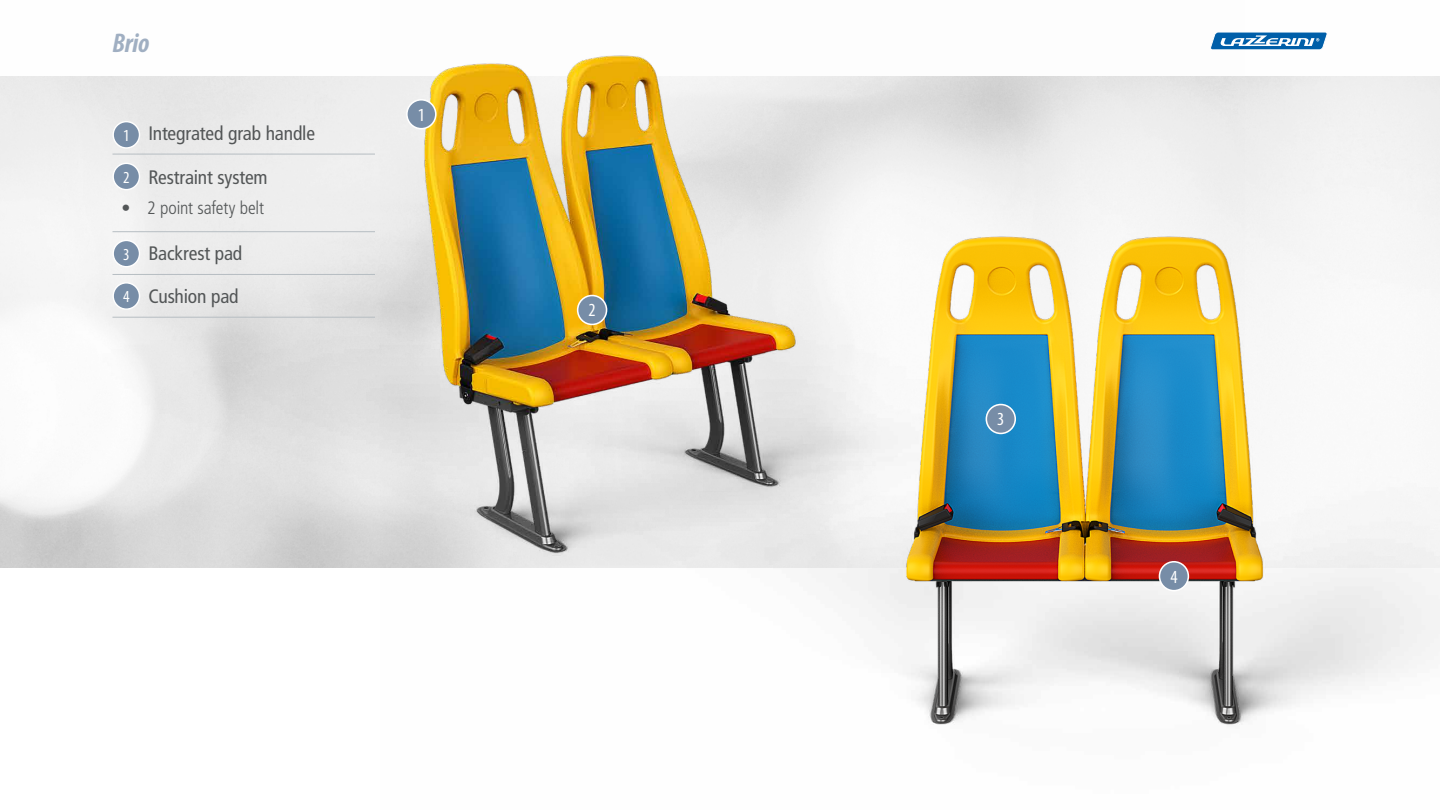
<style>
.page{position:relative;width:1440px;height:810px;background:#fff}
.page>*{position:absolute;margin:0;border:0;box-sizing:border-box;transform-origin:0 0}
.t1{font:italic 700 condensed 27.15px "Myriad Pro";color:#a0afc2}
.t2{font:condensed 19.5px/42.8px "Frutiger LT Pro";letter-spacing:-.01em;color:#535657}
.t3{font:condensed 18.52px "Myriad Pro";color:#fff}
.t4{font:300 condensed 18px "Frutiger LT Pro";letter-spacing:-.01em;color:#535657}
.t5{font:condensed 16.88px "Myriad Pro";color:#fff}
</style>
<div class="page">
<img style="left:906px;top:76px;width:534px;height:649px">
<img style="left:0;top:55px;width:1245px;height:597px">
<svg style="left:1210px;top:32px;width:117px;height:18px"></svg>
<div style="left:113px;top:122px;width:26px;height:26px;background:#778da7;border-radius:50%"></div>
<div style="left:113px;top:121px;width:27px;height:28px;border:1px solid #fff;border-radius:50%"></div>
<div style="left:113px;top:163px;width:26px;height:27px;background:#778da7;border-radius:50%"></div>
<div style="left:113px;top:163px;width:27px;height:27px;border:1px solid #fff;border-radius:50%"></div>
<div style="left:113px;top:240px;width:26px;height:27px;background:#778da7;border-radius:50%"></div>
<div style="left:113px;top:240px;width:27px;height:27px;border:1px solid #fff;border-radius:50%"></div>
<div style="left:113px;top:283px;width:26px;height:26px;background:#778da7;border-radius:50%"></div>
<div style="left:113px;top:282px;width:27px;height:28px;border:1px solid #fff;border-radius:50%"></div>
<div style="left:407px;top:100px;width:29px;height:29px;background:#778da7;border-radius:50%"></div>
<div style="left:406px;top:99px;width:31px;height:30px;border:2px solid #fff;border-radius:50%"></div>
<div style="left:578px;top:296px;width:29px;height:28px;background:#778da7;border-radius:50%"></div>
<div style="left:577px;top:295px;width:30px;height:30px;border:2px solid #fff;border-radius:50%"></div>
<div style="left:986px;top:405px;width:29px;height:28px;background:#778da7;border-radius:50%"></div>
<div style="left:986px;top:404px;width:30px;height:30px;border:2px solid #fff;border-radius:50%"></div>
<div style="left:1159px;top:562px;width:29px;height:29px;background:#778da7;border-radius:50%"></div>
<div style="left:1159px;top:561px;width:30px;height:30px;border:2px solid #fff;border-radius:50%"></div>
<hr style="left:113px;top:154px;width:262px;height:1px;background:#b6bdc2">
<hr style="left:113px;top:231px;width:262px;height:1px;background:#b6bdc2">
<hr style="left:113px;top:274px;width:262px;height:1px;background:#b6bdc2">
<hr style="left:113px;top:317px;width:262px;height:1px;background:#b6bdc2">
<h1 class="t1" style="left:112px;top:26px;width:39px">Brio</h1>
<p class="t2" style="left:148px;top:112px;width:168px">Integrated grab handle</p>
<p class="t2" style="left:148px;top:156px;width:121px">Restraint system</p>
<p class="t4" style="left:122px;top:198px;width:144px">• 2 point safety belt</p>
<p class="t2" style="left:148px;top:232px;width:95px">Backrest pad<br>Cushion pad</p>
<p class="t5" style="left:123px;top:125px;width:8px">1</p>
<p class="t5" style="left:123px;top:167px;width:8px">2</p>
<p class="t5" style="left:123px;top:244px;width:8px">3</p>
<p class="t5" style="left:123px;top:287px;width:8px">4</p>
<p class="t3" style="left:418px;top:103px;width:9px">1</p>
<p class="t3" style="left:589px;top:299px;width:9px">2</p>
<p class="t3" style="left:997px;top:408px;width:9px">3</p>
<p class="t3" style="left:1170px;top:565px;width:9px">4</p>
</div>
